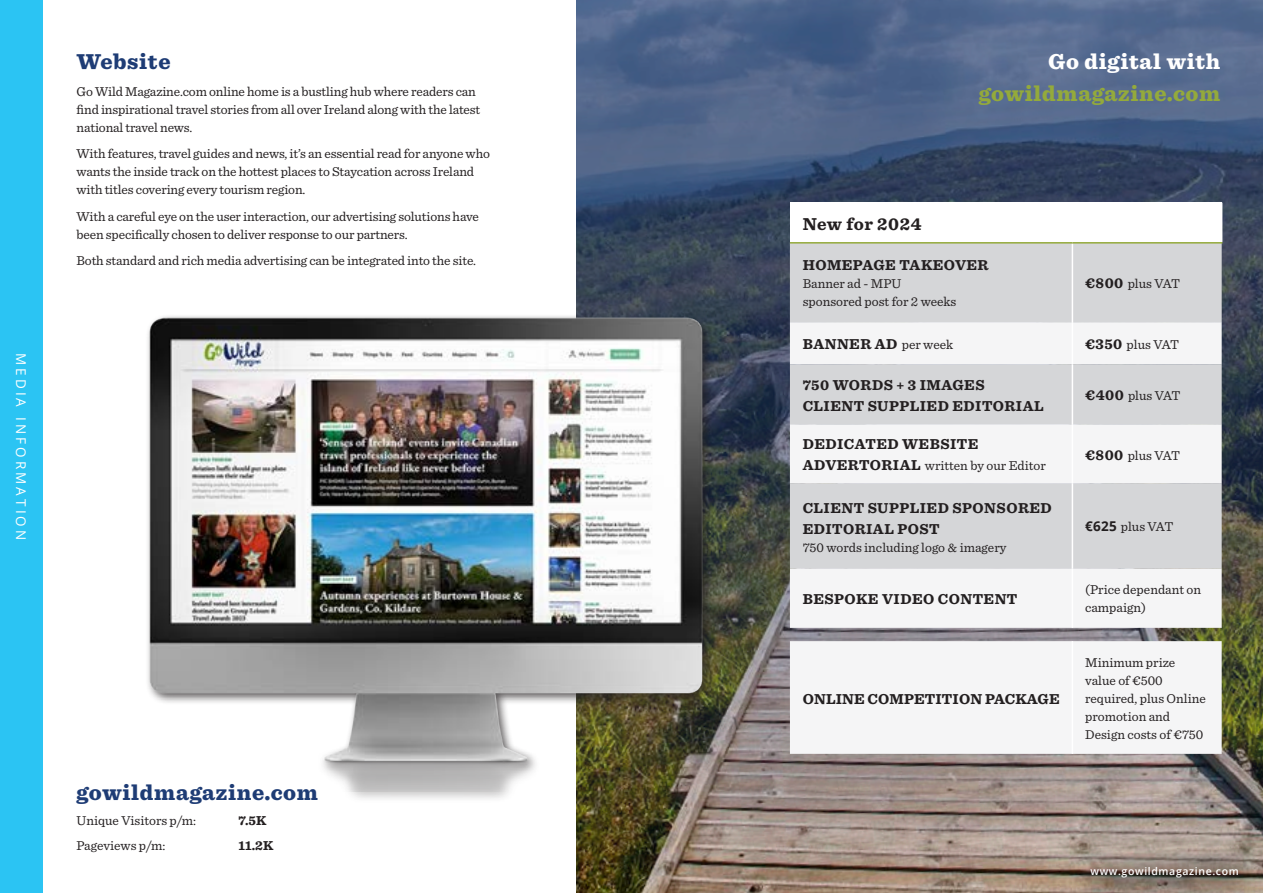
<style>
.page{position:relative;width:1263px;height:893px;background:#fff}
.page>*{position:absolute;margin:0;border:0;box-sizing:border-box;transform-origin:0 0}
.t1{font:900 22.5px "Sentinel";letter-spacing:.03em;color:#1e3c75}
.t2{font:900 22.5px "Sentinel";letter-spacing:.03em;color:#94aa3b}
.t3{font:900 22.5px "Sentinel";letter-spacing:.03em;color:#fff}
.t4{font:700 18px "Sentinel";letter-spacing:.03em;color:#231f20}
.t5{font:700 15px/21px "Sentinel";letter-spacing:.03em;color:#231f20}
.t6{font:700 15px "Sentinel";letter-spacing:.01em;color:#231f20}
.t7{font:13.5px/18px "Sentinel";letter-spacing:-.01em;color:#231f20}
.t8{font:13.5px "Open Sans";letter-spacing:.23em;color:#fff}
.t9{font:700 13.5px "Sentinel";color:#231f20}
.t10{font:600 10.5px "Open Sans";letter-spacing:.06em;color:#fff}
.s1{font-weight:700;font-size:15px}
.s2{font-weight:400;font-size:13.5px}
.s3{font-family:"Open Sans";font-weight:700}
</style>
<div class="page">
<div style="left:0;top:0;width:43px;height:893px;background:#2bc4f3"></div>
<img style="left:576px;top:0;width:687px;height:893px">
<div style="left:145px;top:313px;width:568px;height:490px;background:#231f20;opacity:.75"></div>
<img style="left:145px;top:306px;width:591px;height:485px">
<div style="left:1062px;top:838px;width:201px;height:55px;background:#231f20;opacity:.75"></div>
<div style="left:790px;top:203px;width:432px;height:40px;background:#fff"></div>
<div style="left:790px;top:244px;width:432px;height:78px;background:#d5d6d8"></div>
<svg style="left:790px;top:322px;width:432px;height:306px;fill:#f5f5f6"></svg>
<hr style="left:1072px;top:244px;width:1px;height:78px;background:#fff">
<hr style="left:1072px;top:322px;width:1px;height:43px;background:#fff">
<hr style="left:1072px;top:365px;width:1px;height:59px;background:#fff">
<hr style="left:1072px;top:424px;width:1px;height:60px;background:#fff">
<hr style="left:1072px;top:484px;width:1px;height:84px;background:#fff">
<hr style="left:1072px;top:568px;width:1px;height:60px;background:#fff">
<hr style="left:790px;top:242px;width:282px;height:2px;background:#94aa3b">
<hr style="left:1072px;top:242px;width:150px;height:2px;background:#94aa3b">
<div style="left:790px;top:641px;width:432px;height:113px;background:#f5f5f6"></div>
<hr style="left:1072px;top:641px;width:1px;height:113px;background:#fff">
<p class="t8" style="left:30px;top:353px;width:189px;rotate:90deg">MEDIA INFORMATION</p>
<p class="t1" style="left:77px;top:44px;width:96px">Website</p>
<p class="t7" style="left:77px;top:81px;width:405px">Go Wild Magazine.com online home is a bustling hub where readers can find inspirational travel stories from all over Ireland along with the latest national travel news.</p>
<p class="t7" style="left:77px;top:144px;width:415px">With features, travel guides and news, it’s an essential read for anyone who wants the inside track on the hottest places to Staycation across Ireland with titles covering every tourism region.</p>
<p class="t7" style="left:77px;top:206px;width:404px">With a careful eye on the user interaction, our advertising solutions have been specifically chosen to deliver response to our partners.</p>
<p class="t7" style="left:77px;top:251px;width:401px">Both standard and rich media advertising can be integrated into the site.</p>
<p class="t1" style="left:77px;top:774px;width:243px">gowildmagazine.com</p>
<p class="t7" style="left:77px;top:810px;width:121px">Unique Visitors p/m:</p>
<p class="t9" style="left:239px;top:810px;width:29px">7.5K</p>
<p class="t7" style="left:77px;top:836px;width:90px">Pageviews p/m:</p>
<p class="t9" style="left:239px;top:835px;width:36px">11.2K</p>
<p class="t3" style="left:1048px;top:44px;width:174px">Go digital with</p>
<p class="t2" style="left:979px;top:75px;width:243px">gowildmagazine.com</p>
<p class="t4" style="left:803px;top:210px;width:120px">New for 2024</p>
<p class="t5" style="left:803px;top:254px;width:187px">HOMEPAGE TAKEOVER</p>
<p class="t7" style="left:803px;top:274px;width:155px">Banner ad - MPU sponsored post for 2 weeks</p>
<p class="t7" style="left:1085px;top:274px;width:97px"><span class="s1">€800</span> plus VAT</p>
<p class="t5" style="left:803px;top:333px;width:152px">BANNER AD <span class="s2">per week</span></p>
<p class="t7" style="left:1085px;top:335px;width:96px"><span class="s1">€350</span> plus VAT</p>
<p class="t5" style="left:803px;top:374px;width:242px">750 WORDS + 3 IMAGES<br>CLIENT SUPPLIED EDITORIAL</p>
<p class="t7" style="left:1085px;top:386px;width:97px"><span class="s1">€400</span> plus VAT</p>
<p class="t5" style="left:803px;top:433px;width:177px">DEDICATED WEBSITE</p>
<p class="t7" style="left:803px;top:456px;width:245px"><span class="s1">ADVERTORIAL</span> written by our Editor</p>
<p class="t7" style="left:1085px;top:446px;width:97px"><span class="s1">€800</span> plus VAT</p>
<p class="t5" style="left:803px;top:496px;width:251px">CLIENT SUPPLIED SPONSORED<br>EDITORIAL POST</p>
<p class="t7" style="left:803px;top:537px;width:205px">750 words including logo &amp; imagery</p>
<p class="t7" style="left:1085px;top:517px;width:90px"><span class="s3">€625</span> plus VAT</p>
<p class="t5" style="left:803px;top:588px;width:216px">BESPOKE VIDEO CONTENT</p>
<p class="t7" style="left:1085px;top:580px;width:117px">(Price dependant on campaign)</p>
<p class="t6" style="left:803px;top:687px;width:258px">ONLINE COMPETITION PACKAGE</p>
<p class="t7" style="left:1085px;top:652px;width:122px">Minimum prize value of €500 required, plus Online promotion and<br>Design costs of €750</p>
<p class="t10" style="left:1090px;top:864px;width:150px">www.gowildmagazine.com</p>
</div>
